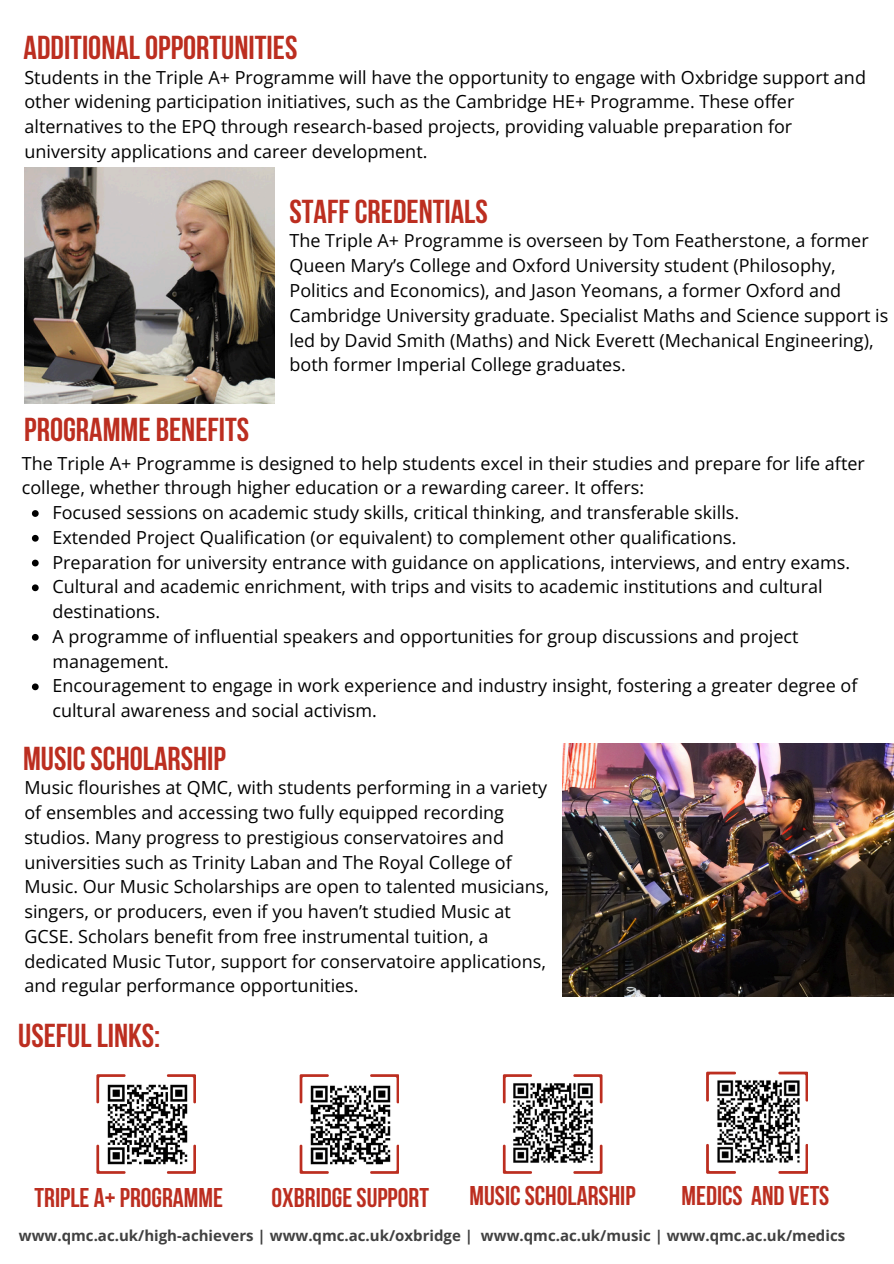
<style>
.page{position:relative;width:894px;height:1264px;background:#fff}
.page>*{position:absolute;margin:0;border:0;box-sizing:border-box;transform-origin:0 0}
.t1{font:700 33px "Bebas Neue";color:#bc2e20}
.t2{font:700 27px "Bebas Neue";color:#bc2e20}
.t3{font:18px/24.8px "Open Sans";color:#000}
.t4{font:700 15px "Open Sans";color:#414141}
</style>
<div class="page">
<svg style="left:778px;top:1071px;width:29px;height:31px"></svg>
<svg style="left:706px;top:1071px;width:30px;height:31px"></svg>
<svg style="left:778px;top:1144px;width:29px;height:29px"></svg>
<svg style="left:706px;top:1143px;width:30px;height:30px"></svg>
<img style="left:713px;top:1076px;width:90px;height:90px">
<svg style="left:166px;top:1074px;width:30px;height:29px"></svg>
<svg style="left:96px;top:1074px;width:30px;height:29px"></svg>
<svg style="left:166px;top:1144px;width:30px;height:29px"></svg>
<svg style="left:96px;top:1144px;width:30px;height:29px"></svg>
<img style="left:103px;top:1080px;width:88px;height:88px">
<svg style="left:573px;top:1074px;width:29px;height:29px"></svg>
<svg style="left:502px;top:1074px;width:30px;height:29px"></svg>
<svg style="left:573px;top:1144px;width:29px;height:29px"></svg>
<svg style="left:502px;top:1144px;width:30px;height:29px"></svg>
<img style="left:509px;top:1079px;width:87px;height:87px">
<svg style="left:370px;top:1074px;width:29px;height:29px"></svg>
<svg style="left:299px;top:1074px;width:30px;height:29px"></svg>
<svg style="left:370px;top:1144px;width:29px;height:29px"></svg>
<svg style="left:299px;top:1144px;width:30px;height:29px"></svg>
<img style="left:308px;top:1081px;width:85px;height:85px">
<svg style="left:32px;top:510px;width:7px;height:7px"></svg>
<svg style="left:32px;top:535px;width:7px;height:6px"></svg>
<svg style="left:32px;top:559px;width:7px;height:7px"></svg>
<svg style="left:32px;top:584px;width:7px;height:7px"></svg>
<svg style="left:32px;top:634px;width:7px;height:6px"></svg>
<svg style="left:32px;top:683px;width:7px;height:7px"></svg>
<img style="left:24px;top:168px;width:250px;height:235px">
<img style="left:562px;top:743px;width:331px;height:253px">
<h1 class="t1" style="left:24px;top:30px;width:275px">ADDITIONAL OPPORTUNITIES</h1>
<p class="t3" style="left:24px;top:64px;width:842px">Students in the Triple A+ Programme will have the opportunity to engage with Oxbridge support and other widening participation initiatives, such as the Cambridge HE+ Programme. These offer alternatives to the EPQ through research-based projects, providing valuable preparation for university applications and career development.</p>
<h1 class="t1" style="left:24px;top:411px;width:226px">PROGRAMME BENEFITS</h1>
<h1 class="t1" style="left:289px;top:193px;width:200px">STAFF CREDENTIALS</h1>
<p class="t3" style="left:289px;top:228px;width:600px">The Triple A+ Programme is overseen by Tom Featherstone, a former Queen Mary’s College and Oxford University student (Philosophy, Politics and Economics), and Jason Yeomans, a former Oxford and Cambridge University graduate. Specialist Maths and Science support is led by David Smith (Maths) and Nick Everett (Mechanical Engineering), both former Imperial College graduates.</p>
<p class="t3" style="left:22px;top:450px;width:844px">The Triple A+ Programme is designed to help students excel in their studies and prepare for life after</p>
<p class="t3" style="left:22px;top:475px;width:623px">college, whether through higher education or a rewarding career. It offers:</p>
<p class="t3" style="left:52px;top:500px;width:688px">Focused sessions on academic study skills, critical thinking, and transferable skills.</p>
<p class="t3" style="left:52px;top:524px;width:685px">Extended Project Qualification (or equivalent) to complement other qualifications.</p>
<p class="t3" style="left:52px;top:549px;width:799px">Preparation for university entrance with guidance on applications, interviews, and entry exams.</p>
<p class="t3" style="left:52px;top:574px;width:771px">Cultural and academic enrichment, with trips and visits to academic institutions and cultural</p>
<p class="t3" style="left:52px;top:599px;width:109px">destinations.</p>
<p class="t3" style="left:52px;top:623px;width:747px">A programme of influential speakers and opportunities for group discussions and project</p>
<p class="t3" style="left:52px;top:648px;width:118px">management.</p>
<p class="t3" style="left:52px;top:673px;width:806px">Encouragement to engage in work experience and industry insight, fostering a greater degree of</p>
<p class="t3" style="left:52px;top:698px;width:326px">cultural awareness and social activism.</p>
<h1 class="t1" style="left:23px;top:740px;width:204px">MUSIC SCHOLARSHIP</h1>
<p class="t3" style="left:24px;top:774px;width:526px">Music flourishes at QMC, with students performing in a variety of ensembles and accessing two fully equipped recording studios. Many progress to prestigious conservatoires and universities such as Trinity Laban and The Royal College of Music. Our Music Scholarships are open to talented musicians, singers, or producers, even if you haven’t studied Music at GCSE. Scholars benefit from free instrumental tuition, a dedicated Music Tutor, support for conservatoire applications, and regular performance opportunities.</p>
<h1 class="t1" style="left:18px;top:1017px;width:144px">USEFUL LINKS:</h1>
<h2 class="t2" style="left:35px;top:1183px;width:190px">TRIPLE A+ PROGRAMME</h2>
<h2 class="t2" style="left:271px;top:1183px;width:159px">OXBRIDGE SUPPORT</h2>
<h2 class="t2" style="left:469px;top:1180px;width:167px">MUSIC SCHOLARSHIP</h2>
<h2 class="t2" style="left:681px;top:1180px;width:149px">MEDICS AND VETS</h2>
<p class="t4" style="left:19px;top:1224px;width:827px">www.qmc.ac.uk/high-achievers | www.qmc.ac.uk/oxbridge | www.qmc.ac.uk/music | www.qmc.ac.uk/medics</p>
</div>
